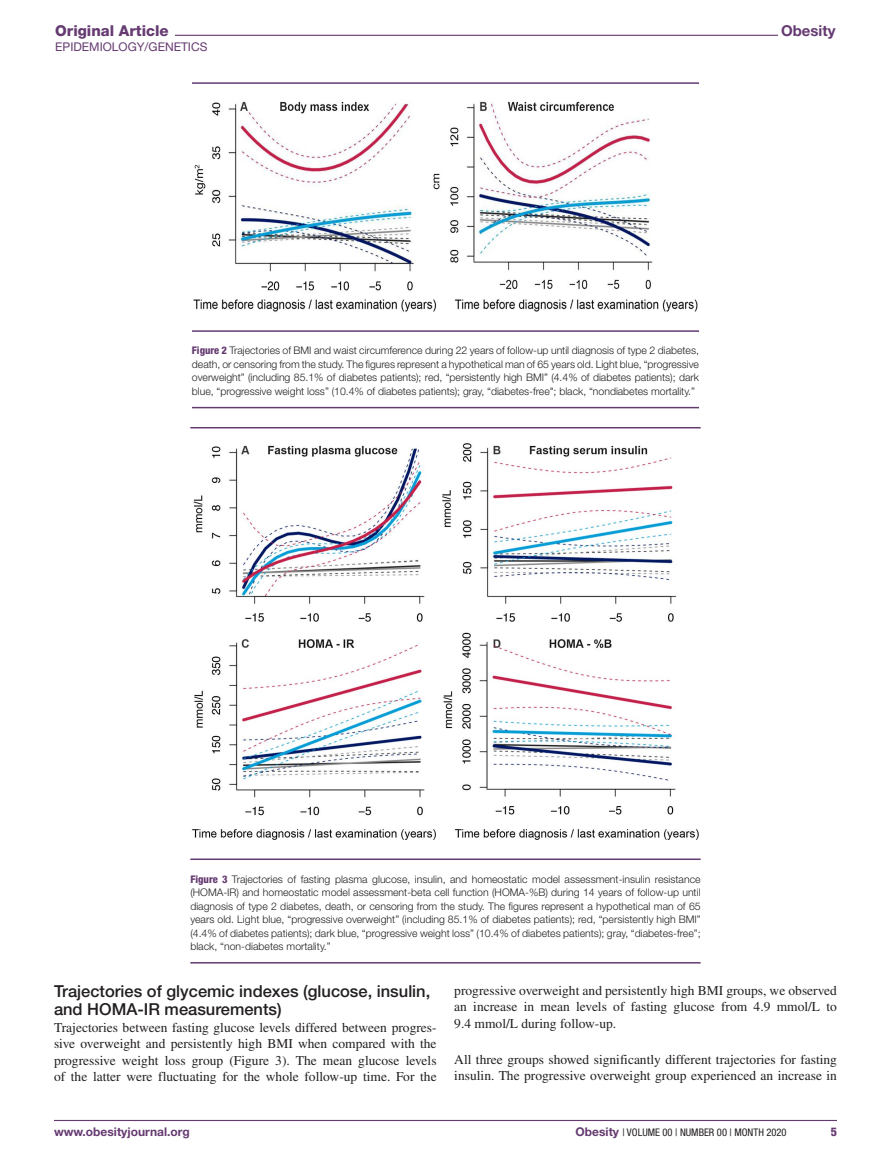
<style>
.page{position:relative;width:891px;height:1175px;background:#fff}
.page>*{position:absolute;margin:0;border:0;box-sizing:border-box;transform-origin:0 0}
.t1{font:500 16.5px/18px "Helvetica Neue LT Std";color:#231f20}
.t2{font:800 15px "Helvetica Neue LT Std";color:#653a71}
.t3{font:700 15px "Helvetica Neue LT Std";color:#653a71}
.t4{font:13.5px/16.5px "Times LT Std";color:#231f20;text-align:justify}
.t5{font:700 12px "Helvetica Neue LT Std";color:#653a71}
.t6{font:12px "Helvetica Neue LT Std";color:#653a71}
.t7{font:800 condensed 12px "Helvetica Neue LT Std";color:#653a71}
.t8{font:300 10.5px/13.5px "Helvetica Neue LT Std";letter-spacing:-.005em;color:#231f20;text-align:justify}
.t9{font:condensed 10.5px "Helvetica Neue LT Std";color:#231f20}
.s1{font-weight:800;font-stretch:condensed;color:#653a71}
.s2{font-weight:700;font-stretch:normal;font-size:12px;color:#653a71}
</style>
<div class="page">
<hr style="left:54px;top:1119px;width:783px;height:2px;background:#653a71">
<hr style="left:97px;top:35px;width:681px;height:1px;background:#653a71">
<div style="left:55px;top:25px;width:120px;height:15px;background:#fff"></div>
<hr style="left:192px;top:330px;width:507px;height:2px;background:#653a71">
<hr style="left:192px;top:407px;width:507px;height:1px;background:#653a71">
<img style="left:193px;top:101px;width:505px;height:211px">
<hr style="left:192px;top:82px;width:507px;height:2px;background:#653a71">
<hr style="left:190px;top:858px;width:511px;height:2px;background:#653a71">
<hr style="left:190px;top:962px;width:511px;height:1px;background:#653a71">
<img style="left:192px;top:443px;width:507px;height:397px">
<hr style="left:190px;top:427px;width:511px;height:1px;background:#653a71">
<h2 class="t2" style="left:55px;top:22px;width:115px">Original Article</h2>
<p class="t6" style="left:55px;top:39px;width:154px">EPIDEMIOLOGY/GENETICS</p>
<h2 class="t3" style="left:781px;top:21px;width:56px">Obesity</h2>
<p class="t8" style="left:192px;top:343px;width:509px"><span class="s1">Figure 2</span> Trajectories of BMI and waist circumference during 22 years of follow-up until diagnosis of type 2 diabetes, death, or censoring from the study. The figures represent a hypothetical man of 65 years old. Light blue, “progressive overweight” (including 85.1% of diabetes patients); red, “persistently high BMI” (4.4% of diabetes patients); dark blue, “progressive weight loss” (10.4% of diabetes patients); gray, “diabetes-free"; black, “nondiabetes mortality.”</p>
<p class="t8" style="left:190px;top:871px;width:512px"><span class="s1">Figure 3</span> Trajectories of fasting plasma glucose, insulin, and homeostatic model assessment-insulin resistance (HOMA-IR) and homeostatic model assessment-beta cell function (HOMA-%B) during 14 years of follow-up until diagnosis of type 2 diabetes, death, or censoring from the study. The figures represent a hypothetical man of 65 years old. Light blue, “progressive overweight” (including 85.1% of diabetes patients); red, “persistently high BMI” (4.4% of diabetes patients); dark blue, “progressive weight loss” (10.4% of diabetes patients); gray, “diabetes-free”; black, “non-diabetes mortality.”</p>
<h1 class="t1" style="left:54px;top:982px;width:378px">Trajectories of glycemic indexes (glucose, insulin, and HOMA-IR measurements)</h1>
<p class="t4" style="left:54px;top:1018px;width:384px">Trajectories between fasting glucose levels differed between progres&shy;sive overweight and persistently high BMI when compared with the progressive weight loss group (Figure 3). The mean glucose levels of the latter were fluctuating for the whole follow-up time. For the</p>
<p class="t4" style="left:454px;top:981px;width:384px">progressive overweight and persistently high BMI groups, we observed an increase in mean levels of fasting glucose from 4.9 mmol/L to 9.4 mmol/L during follow-up.</p>
<p class="t4" style="left:454px;top:1050px;width:384px">All three groups showed significantly different trajectories for fasting insulin. The progressive overweight group experienced an increase in</p>
<p class="t5" style="left:54px;top:1124px;width:137px">www.obesityjournal.org</p>
<p class="t9" style="left:576px;top:1126px;width:213px"><span class="s2">Obesity</span> | VOLUME 00 | NUMBER 00 | MONTH 2020</p>
<p class="t7" style="left:831px;top:1124px;width:8px">5</p>
</div>
